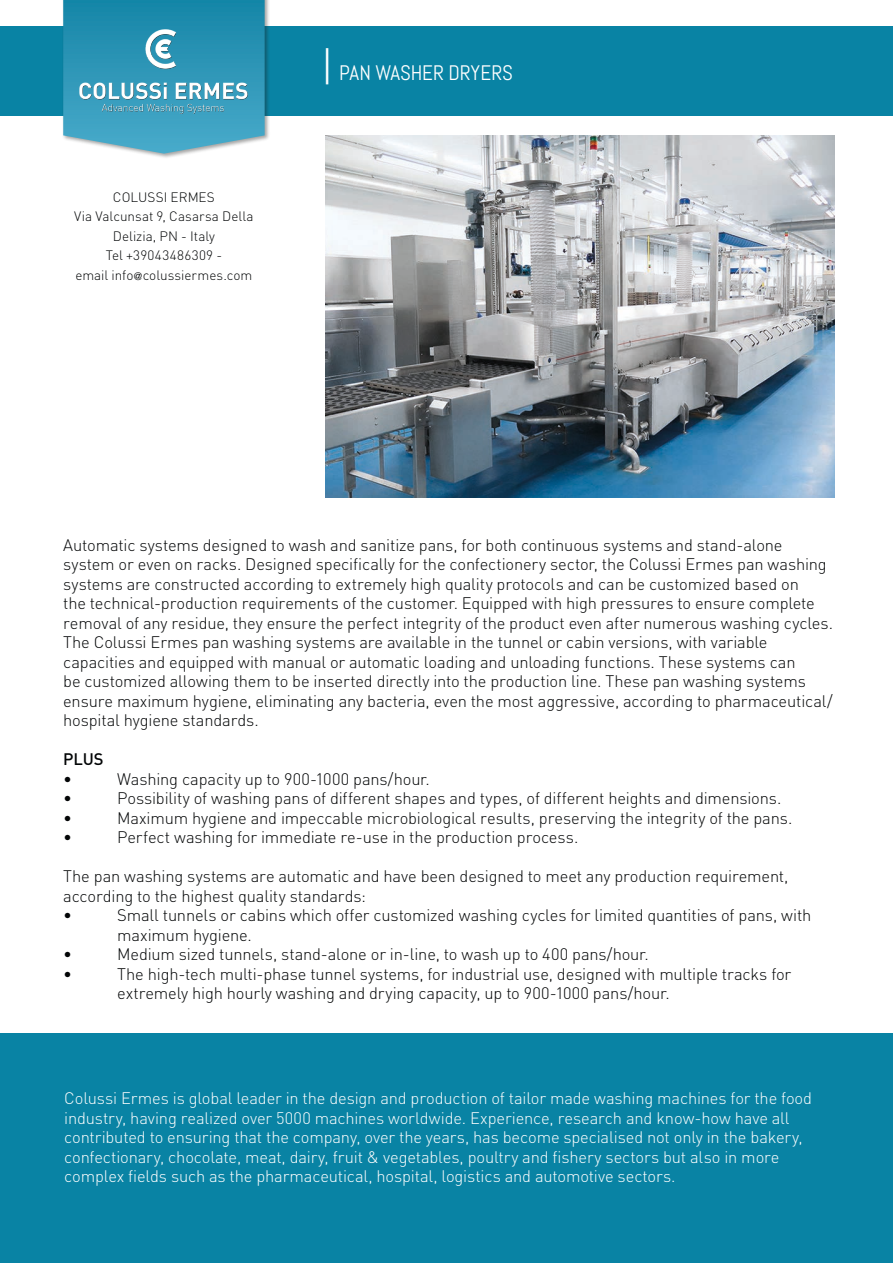
<style>
.page{position:relative;width:893px;height:1263px;background:#fff}
.page>*{position:absolute;margin:0;border:0;box-sizing:border-box;transform-origin:0 0}
.t1{font:21px "Abel";letter-spacing:-.005em;color:#fff}
.t2{font:300 16.5px/19.5px "DIN Pro";letter-spacing:-.01em;color:#030506}
.t3{font:300 16.5px/19.5px "DIN Pro";letter-spacing:-.01em;color:#fff}
.t4{font:500 16.5px "DIN Pro";color:#030506}
.t5{font:300 13.5px/19.5px "DIN Pro";color:#030506;text-align:center}
.t6{font:300 13.5px "DIN Pro";letter-spacing:.02em;color:#030506}
.s1{font-family:"Helvetica";font-size:10.5px}
.s2{font-size:36.75px}
</style>
<div class="page">
<div style="left:0;top:27px;width:893px;height:89px;background:#0983a4"></div>
<div style="left:0;top:1034px;width:893px;height:229px;background:#0983a4"></div>
<div style="left:62px;top:0;width:208px;height:159px;background:#1d1d1b;opacity:.4"></div>
<svg style="left:63px;top:0;width:202px;height:154px;background:#45a1be"></svg>
<img style="left:76px;top:27px;width:176px;height:89px">
<img style="left:325px;top:135px;width:509px;height:363px">
<p class="t5" style="left:113px;top:186px;width:103px">COLUSSI ERMES</p>
<p class="t5" style="left:74px;top:206px;width:181px">Via Valcunsat 9, Casarsa Della<br>Delizia, PN - Italy</p>
<p class="t6" style="left:106px;top:246px;width:118px">Tel +39043486309 -</p>
<p class="t5" style="left:75px;top:264px;width:179px">email info<span class="s1">@</span>colussiermes.com</p>
<p class="t1" style="left:323px;top:59px;width:191px"><span class="s2">|</span> PAN WASHER DRYERS</p>
<p class="t2" style="left:63px;top:534px;width:771px">Automatic systems designed to wash and sanitize pans, for both continuous systems and stand-alone system or even on racks. Designed specifically for the confectionery sector, the Colussi Ermes pan washing systems are constructed according to extremely high quality protocols and can be customized based on<br>the technical-production requirements of the customer. Equipped with high pressures to ensure complete removal of any residue, they ensure the perfect integrity of the product even after numerous washing cycles.</p>
<p class="t2" style="left:63px;top:632px;width:771px">The Colussi Ermes pan washing systems are available in the tunnel or cabin versions, with variable capacities and equipped with manual or automatic loading and unloading functions. These systems can<br>be customized allowing them to be inserted directly into the production line. These pan washing systems ensure maximum hygiene, eliminating any bacteria, even the most aggressive, according to pharmaceutical/ hospital hygiene standards.</p>
<p class="t4" style="left:63px;top:748px;width:42px">PLUS</p>
<p class="t2" style="left:63px;top:768px;width:11px">•</p>
<p class="t2" style="left:117px;top:768px;width:314px">Washing capacity up to 900-1000 pans/hour.</p>
<p class="t2" style="left:63px;top:788px;width:11px">•</p>
<p class="t2" style="left:117px;top:788px;width:666px">Possibility of washing pans of different shapes and types, of different heights and dimensions.</p>
<p class="t2" style="left:63px;top:807px;width:11px">•</p>
<p class="t2" style="left:117px;top:807px;width:677px">Maximum hygiene and impeccable microbiological results, preserving the integrity of the pans.</p>
<p class="t2" style="left:63px;top:827px;width:11px">•</p>
<p class="t2" style="left:117px;top:827px;width:463px">Perfect washing for immediate re-use in the production process.</p>
<p class="t2" style="left:63px;top:866px;width:727px">The pan washing systems are automatic and have been designed to meet any production requirement, according to the highest quality standards:</p>
<p class="t2" style="left:63px;top:905px;width:11px">•</p>
<p class="t2" style="left:117px;top:905px;width:696px">Small tunnels or cabins which offer customized washing cycles for limited quantities of pans, with</p>
<p class="t2" style="left:117px;top:924px;width:136px">maximum hygiene.</p>
<p class="t2" style="left:63px;top:944px;width:11px">•</p>
<p class="t2" style="left:117px;top:944px;width:533px">Medium sized tunnels, stand-alone or in-line, to wash up to 400 pans/hour.</p>
<p class="t2" style="left:63px;top:963px;width:11px">•</p>
<p class="t2" style="left:117px;top:963px;width:676px">The high-tech multi-phase tunnel systems, for industrial use, designed with multiple tracks for</p>
<p class="t2" style="left:117px;top:983px;width:554px">extremely high hourly washing and drying capacity, up to 900-1000 pans/hour.</p>
<p class="t3" style="left:64px;top:1088px;width:749px">Colussi Ermes is global leader in the design and production of tailor made washing machines for the food industry, having realized over 5000 machines worldwide. Experience, research and know-how have all contributed to ensuring that the company, over the years, has become specialised not only in the bakery, confectionary, chocolate, meat, dairy, fruit &amp; vegetables, poultry and fishery sectors but also in more complex fields such as the pharmaceutical, hospital, logistics and automotive sectors.</p>
</div>
